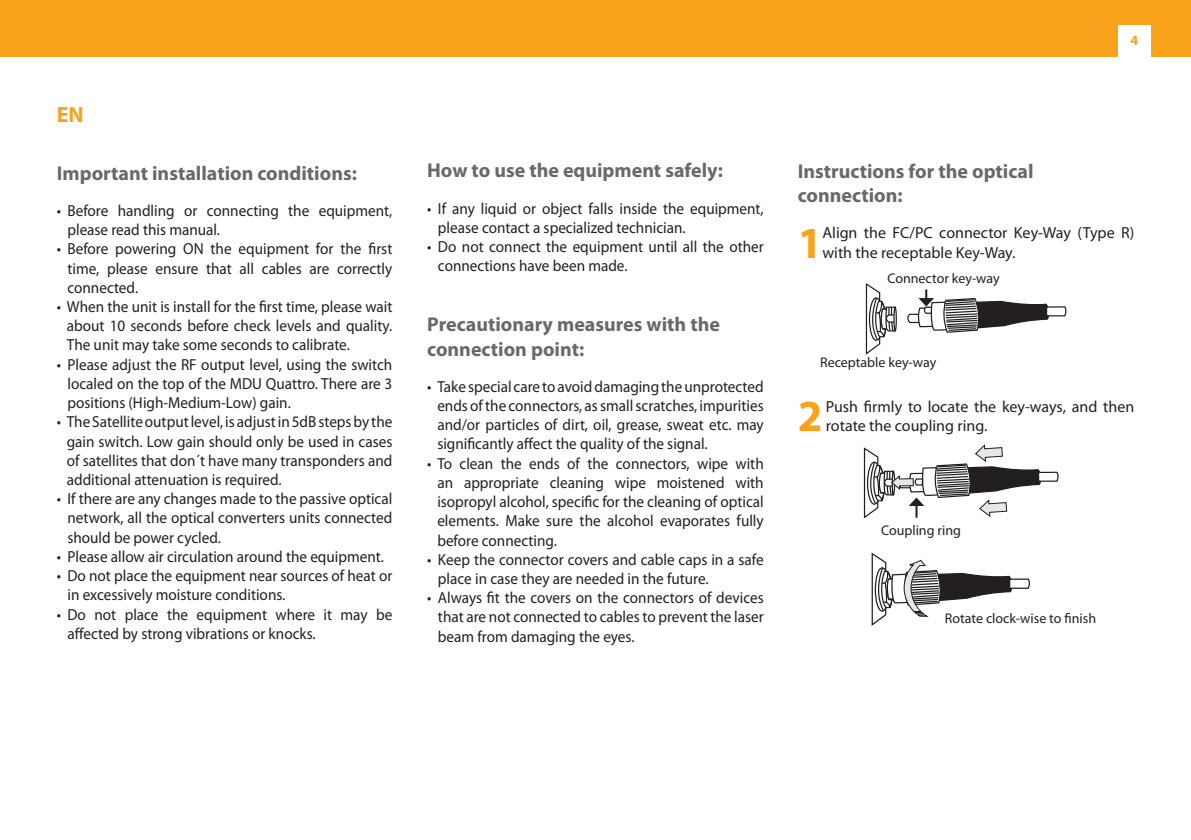
<style>
.page{position:relative;width:1191px;height:840px;background:#fff}
.page>*{position:absolute;margin:0;border:0;box-sizing:border-box;transform-origin:0 0}
.t1{font:700 44.4px "Myriad Pro";color:#f9a21c}
.t2{font:700 22px "Myriad Pro";color:#f9a21c}
.t3{font:700 20px/24px "Myriad Pro";color:#69696c}
.t4{font:16px/19.2px "Myriad Pro";color:#231f20;text-align:justify;scale:.95 1}
.t5{font:16px/19.2px "Myriad Pro";color:#231f20}
.t6{font:14px "Myriad Pro";color:#231f20}
.t7{font:700 14px "Myriad Pro";color:#f9a21c}
</style>
<div class="page">
<div style="left:0;top:0;width:1191px;height:57px;background:#f9a21c"></div>
<div style="left:1118px;top:25px;width:32px;height:33px;background:#fff"></div>
<svg style="left:871px;top:552px;width:158px;height:74px"></svg>
<svg style="left:865px;top:283px;width:201px;height:71px"></svg>
<svg style="left:863px;top:444px;width:195px;height:73px"></svg>
<h2 class="t2" style="left:57px;top:100px;width:28px">EN</h2>
<p class="t3" style="left:57px;top:160px;width:302px">Important installation conditions:</p>
<p class="t4" style="left:67px;top:200px;width:343px;text-indent:-11px">• Before handling or connecting the equipment, please read this manual.</p>
<p class="t4" style="left:67px;top:239px;width:343px;text-indent:-11px">• Before powering ON the equipment for the first time, please ensure that all cables are correctly connected.</p>
<p class="t4" style="left:67px;top:296px;width:344px;text-indent:-10px">• When the unit is install for the first time, please wait about 10 seconds before check levels and quality.<br>The unit may take some seconds to calibrate.</p>
<p class="t4" style="left:67px;top:354px;width:343px;text-indent:-11px">• Please adjust the RF output level, using the switch localed on the top of the MDU Quattro. There are 3 positions (High-Medium-Low) gain.</p>
<p class="t4" style="left:67px;top:412px;width:344px;text-indent:-10px">• The Satellite output level, is adjust in 5dB steps by the gain switch. Low gain should only be used in cases of satellites that don´t have many transponders and additional attenuation is required.</p>
<p class="t4" style="left:67px;top:488px;width:343px;text-indent:-11px">• If there are any changes made to the passive optical network, all the optical converters units connected should be power cycled.</p>
<p class="t4" style="left:57px;top:546px;width:346px">• Please allow air circulation around the equipment.</p>
<p class="t4" style="left:67px;top:565px;width:343px;text-indent:-11px">• Do not place the equipment near sources of heat or in excessively moisture conditions.</p>
<p class="t4" style="left:67px;top:604px;width:343px;text-indent:-11px">• Do not place the equipment where it may be affected by strong vibrations or knocks.</p>
<p class="t7" style="left:1130px;top:31px;width:9px">4</p>
<p class="t3" style="left:427px;top:158px;width:297px">How to use the equipment safely:</p>
<p class="t4" style="left:438px;top:198px;width:344px;text-indent:-11px">• If any liquid or object falls inside the equipment, please contact a specialized technician.</p>
<p class="t4" style="left:438px;top:236px;width:344px;text-indent:-11px">• Do not connect the equipment until all the other connections have been made.</p>
<p class="t3" style="left:427px;top:312px;width:294px">Precautionary measures with the connection point:</p>
<p class="t4" style="left:437px;top:376px;width:345px;text-indent:-10px">• Take special care to avoid damaging the unprotected ends of the connectors, as small scratches, impurities and/or particles of dirt, oil, grease, sweat etc. may significantly affect the quality of the signal.</p>
<p class="t4" style="left:437px;top:453px;width:345px;text-indent:-10px">• To clean the ends of the connectors, wipe with an appropriate cleaning wipe moistened with isopropyl alcohol, specific for the cleaning of optical elements. Make sure the alcohol evaporates fully before connecting.</p>
<p class="t4" style="left:438px;top:549px;width:344px;text-indent:-11px">• Keep the connector covers and cable caps in a safe place in case they are needed in the future.</p>
<p class="t4" style="left:438px;top:587px;width:344px;text-indent:-11px">• Always fit the covers on the connectors of devices that are not connected to cables to prevent the laser beam from damaging the eyes.</p>
<p class="t3" style="left:797px;top:159px;width:237px">Instructions for the optical connection:</p>
<h1 class="t1" style="left:797px;top:213px;width:26px">1</h1>
<p class="t5" style="left:822px;top:223px;width:313px">Align the FC/PC connector Key-Way (Type R) with the receptable Key-Way.</p>
<p class="t6" style="left:887px;top:269px;width:114px">Connector key-way</p>
<p class="t6" style="left:820px;top:354px;width:118px">Receptable key-way</p>
<h1 class="t1" style="left:797px;top:387px;width:26px">2</h1>
<p class="t5" style="left:826px;top:396px;width:310px">Push firmly to locate the key-ways, and then rotate the coupling ring.</p>
<p class="t6" style="left:881px;top:521px;width:81px">Coupling ring</p>
<p class="t6" style="left:945px;top:609px;width:153px">Rotate clock-wise to finish</p>
</div>
